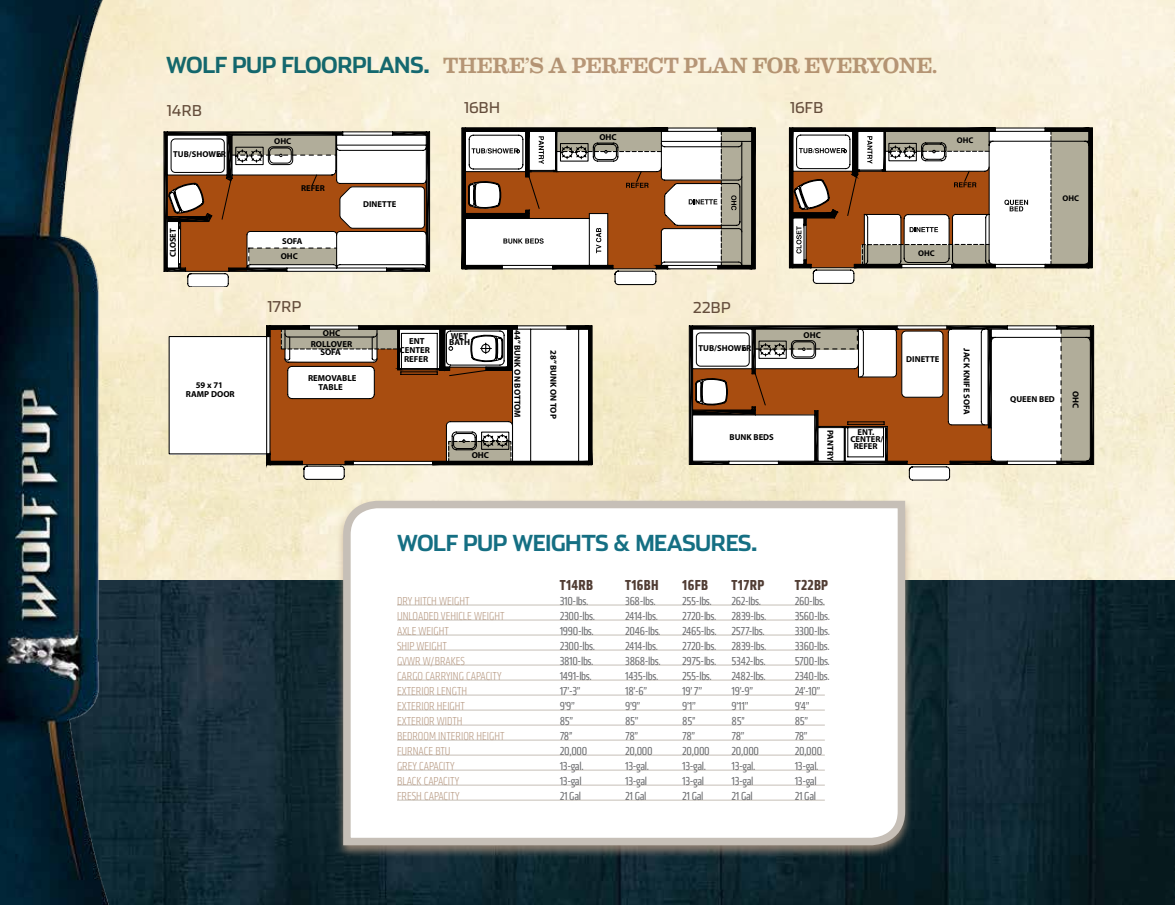
<style>
.page{position:relative;width:1175px;height:905px;background:#fff}
.page>*{position:absolute;margin:0;border:0;box-sizing:border-box;transform-origin:0 0}
.t1{font:500 22.05px "Eames Century Modern";letter-spacing:-.04em;color:#ba9e88}
.t2{font:700 22.05px "Stainless";letter-spacing:-.025em;color:#156f83}
.t3{font:700 condensed 15px "Klavika";letter-spacing:.025em;color:#513d34}
.t4{font:15px "Stainless";letter-spacing:.025em;color:#654e3c}
.t5{font:condensed 12px/15px "Klavika";letter-spacing:-.025em;color:#6d6e71}
.t6{font:300 condensed 12px/15px "Klavika";color:#ba9e88}
.t7{font:700 8.7px/6.3px "Myriad Pro";color:#000;text-align:center}
.t8{font:700 8.55px/7.2px "Myriad Pro";color:#000;text-align:center}
.t9{font:700 8.25px "Myriad Pro";color:#000}
.s1{font-family:"Stainless";font-weight:700;color:#156f83}
</style>
<div class="page">
<div style="left:0;top:0;width:1174px;height:904px;background:#f8f1d8"></div>
<img style="left:1053px;top:580px;width:121px;height:324px">
<svg style="left:1053px;top:127px;width:40px;height:148px;background:#949181"></svg>
<svg style="left:1056px;top:326px;width:37px;height:138px;background:#9f9c8e"></svg>
<img style="left:0;top:0;width:1053px;height:904px">
<h1 class="t1" style="left:166px;top:48px;width:773px"><span class="s1">WOLF PUP FLOORPLANS.</span> THERE’S A PERFECT PLAN FOR EVERYONE.</h1>
<p class="t4" style="left:167px;top:102px;width:36px">14RB</p>
<p class="t4" style="left:464px;top:99px;width:37px">16BH</p>
<p class="t4" style="left:790px;top:98px;width:35px">16FB</p>
<p class="t8" style="left:173px;top:150px;width:54px">TUB/SHOWER</p>
<p class="t8" style="left:169px;top:257px;width:31px;rotate:-90deg">CLOSET</p>
<p class="t8" style="left:274px;top:137px;width:19px">OHC</p>
<p class="t8" style="left:301px;top:184px;width:25px">REFER</p>
<p class="t8" style="left:282px;top:237px;width:22px">SOFA</p>
<p class="t8" style="left:281px;top:253px;width:19px">OHC</p>
<p class="t8" style="left:363px;top:201px;width:35px">DINETTE</p>
<p class="t4" style="left:267px;top:297px;width:35px">17RP</p>
<p class="t7" style="left:323px;top:329px;width:19px">OHC</p>
<p class="t7" style="left:311px;top:339px;width:43px;line-height:8.1px">ROLLOVER<br>SOFA</p>
<p class="t7" style="left:399px;top:337px;width:32px;line-height:8.6px">ENT<br>CENTER</p>
<p class="t7" style="left:404px;top:355px;width:26px">REFER</p>
<p class="t7" style="left:308px;top:375px;width:50px">REMOVABLE</p>
<p class="t7" style="left:196px;top:382px;width:29px">59 x 71</p>
<p class="t7" style="left:319px;top:383px;width:26px">TABLE</p>
<p class="t7" style="left:186px;top:390px;width:50px">RAMP DOOR</p>
<p class="t7" style="left:449px;top:333px;width:22px;text-align:left">WET<br>BATH</p>
<p class="t7" style="left:471px;top:451px;width:19px">OHC</p>
<p class="t7" style="left:521px;top:330px;width:89px;rotate:90deg">44” BUNK ON BOTTOM</p>
<p class="t7" style="left:557px;top:350px;width:70px;rotate:90deg">28” BUNK ON TOP</p>
<p class="t7" style="left:599px;top:134px;width:19px">OHC</p>
<p class="t4" style="left:693px;top:298px;width:39px">22BP</p>
<p class="t8" style="left:698px;top:344px;width:54px">TUB/SHOWER</p>
<p class="t8" style="left:729px;top:433px;width:46px">BUNK BEDS</p>
<p class="t9" style="left:918px;top:248px;width:18px">OHC</p>
<p class="t8" style="left:803px;top:331px;width:19px">OHC</p>
<p class="t8" style="left:906px;top:355px;width:35px">DINETTE</p>
<p class="t8" style="left:834px;top:430px;width:32px;rotate:90deg">PANTRY</p>
<p class="t8" style="left:850px;top:428px;width:34px">ENT.<br>CENTER/</p>
<p class="t8" style="left:853px;top:442px;width:25px">REFER</p>
<p class="t9" style="left:957px;top:135px;width:18px">OHC</p>
<p class="t8" style="left:970px;top:348px;width:68px;rotate:90deg">JACK KNIFE SOFA</p>
<h1 class="t2" style="left:397px;top:530px;width:362px">WOLF PUP WEIGHTS &amp; MEASURES.</h1>
<p class="t6" style="left:397px;top:593px;width:109px">DRY HITCH WEIGHT<br>UNLOADED VEHICLE WEIGHT<br>AXLE WEIGHT<br>SHIP WEIGHT<br>GVWR W/BRAKES<br>CARGO CARRYING CAPACITY<br>EXTERIOR LENGTH<br>EXTERIOR HEIGHT<br>EXTERIOR WIDTH<br>BEDROOM INTERIOR HEIGHT<br>FURNACE BTU<br>GREY CAPACITY<br>BLACK CAPACITY<br>FRESH CAPACITY</p>
<p class="t3" style="left:559px;top:575px;width:35px">T14RB</p>
<p class="t5" style="left:559px;top:593px;width:37px">310-lbs.<br>2300-lbs.<br>1990-lbs.<br>2300-lbs.<br>3810-lbs.<br>1491-lbs.<br>17’-3’’<br>9’9”<br>85’’<br>78’’<br>20,000<br>13-gal.<br>13-gal<br>21 Gal</p>
<p class="t3" style="left:625px;top:575px;width:35px">T16BH</p>
<p class="t5" style="left:625px;top:593px;width:37px">368-lbs.<br>2414-lbs.<br>2046-lbs.<br>2414-lbs.<br>3868-lbs.<br>1435-lbs.<br>18’-6’’<br>9’9”<br>85’’<br>78’’<br>20,000<br>13-gal.<br>13-gal<br>21 Gal</p>
<p class="t3" style="left:682px;top:575px;width:27px">16FB</p>
<p class="t5" style="left:682px;top:593px;width:36px">255-lbs.<br>2720-lbs.<br>2465-lbs.<br>2720-lbs.<br>2975-lbs.<br>255-lbs.<br>19’ 7”<br>9’1”<br>85’’<br>78’’<br>20,000<br>13-gal.<br>13-gal<br>21 Gal</p>
<p class="t3" style="left:731px;top:575px;width:34px">T17RP</p>
<p class="t5" style="left:731px;top:593px;width:36px">262-lbs.<br>2839-lbs.<br>2577-lbs.<br>2839-lbs.<br>5342-lbs.<br>2482-lbs.<br>19’-9’’<br>9’11”<br>85’’<br>78’’<br>20,000<br>13-gal.<br>13-gal<br>21 Gal</p>
<p class="t3" style="left:794px;top:575px;width:35px">T22BP</p>
<p class="t5" style="left:794px;top:593px;width:37px">260-lbs.<br>3560-lbs.<br>3300-lbs.<br>3360-lbs.<br>5700-lbs.<br>2340-lbs.<br>24’-10”<br>9’4”<br>85’’<br>78’’<br>20,000<br>13-gal.<br>13-gal<br>21 Gal</p>
<p class="t9" style="left:1062px;top:193px;width:18px">OHC</p>
<p class="t8" style="left:1010px;top:395px;width:46px">QUEEN BED</p>
<p class="t8" style="left:1079px;top:390px;width:19px;rotate:90deg">OHC</p>
</div>
